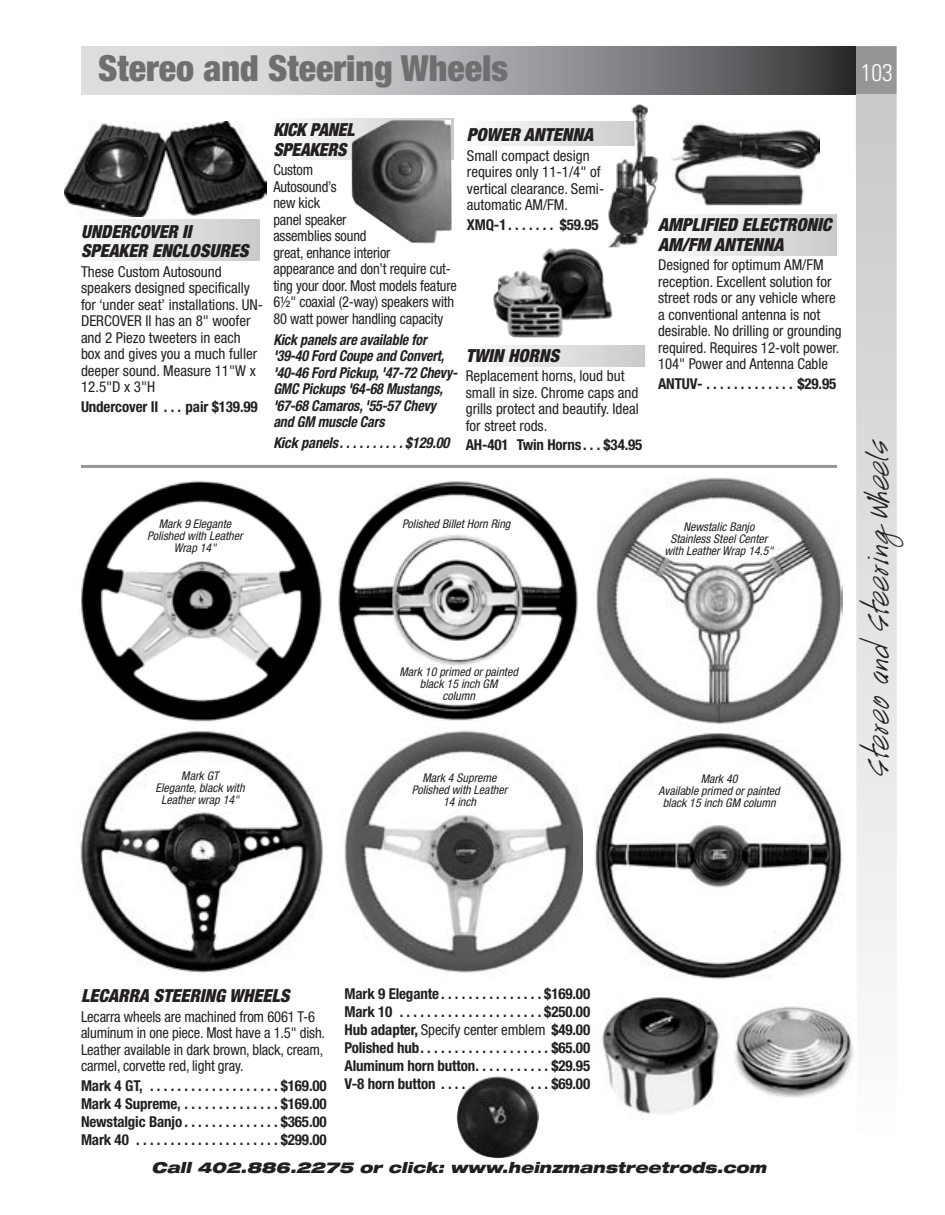
<style>
.page{position:relative;width:945px;height:1215px;background:#fff}
.page>*{position:absolute;margin:0;border:0;box-sizing:border-box;transform-origin:0 0}
.t1{font:900 condensed 36px "Helvetica Neue";color:#6d6f71}
.t2{font:30px "Handwriting";color:#231f20}
.t3{font:300 condensed 24px "Univers";color:#fff}
.t4{font:italic 900 condensed 18px/19.5px "Helvetica Neue";color:#231f20}
.t5{font:italic 900 condensed 18px/19.5px "Helvetica Neue";color:#231f20;scale:.96 1}
.t6{font:condensed 15px/16.5px "Helvetica Neue";color:#231f20}
.t7{font:700 condensed 15px/18px "Helvetica Neue";letter-spacing:-.01em;color:#231f20;text-align:justify}
.t8{font:condensed 15px/16.5px "Helvetica Neue";color:#231f20;scale:.96 1}
.t9{font:italic 700 condensed 15px/16.5px "Helvetica Neue";letter-spacing:-.01em;color:#231f20;scale:.93 1}
.t10{font:italic 900 expanded 15px "Helvetica Neue";color:#231f20}
.t11{font:italic 700 condensed 15px "Helvetica Neue";letter-spacing:-.01em;color:#231f20;scale:.96 1}
.t12{font:italic condensed 12px/12px "Helvetica Neue";color:#231f20;text-align:center}
.s1{font-weight:400}
</style>
<div class="page">
<div style="left:856px;top:46px;width:41px;height:49px;background:#949698"></div>
<svg style="left:81px;top:46px;width:775px;height:48px;background:#a0a1a3"></svg>
<svg style="left:856px;top:94px;width:41px;height:893px;background:#dedfe0"></svg>
<div style="left:466px;top:345px;width:179px;height:22px;background:linear-gradient(to right,#fdfefe,#c8c9cb)"></div>
<img style="left:493px;top:248px;width:120px;height:90px">
<svg style="left:491px;top:122px;width:115px;height:23px"></svg>
<div style="left:654px;top:214px;width:183px;height:41px;background:linear-gradient(to right,#fdfefe,#c8c9cb)"></div>
<div style="left:77px;top:220px;width:183px;height:41px;background:linear-gradient(to right,#fdfefe,#c8c9cb)"></div>
<div style="left:270px;top:119px;width:183px;height:41px;background:#f1f1f2"></div>
<img style="left:606px;top:104px;width:52px;height:144px">
<hr style="left:81px;top:465px;width:756px;height:3px;background:#949698">
<img style="left:65px;top:122px;width:202px;height:94px">
<img style="left:352px;top:119px;width:100px;height:125px">
<img style="left:671px;top:123px;width:149px;height:83px">
<img style="left:596px;top:477px;width:247px;height:248px">
<img style="left:338px;top:481px;width:240px;height:240px">
<img style="left:80px;top:731px;width:243px;height:242px">
<img style="left:81px;top:480px;width:241px;height:242px">
<img style="left:601px;top:997px;width:119px;height:123px">
<img style="left:734px;top:1006px;width:120px;height:91px">
<img style="left:595px;top:733px;width:247px;height:246px">
<img style="left:344px;top:730px;width:239px;height:243px">
<img style="left:457px;top:1076px;width:82px;height:82px">
<h1 class="t1" style="left:98px;top:46px;width:412px">Stereo and Steering Wheels</h1>
<h3 class="t3" style="left:861px;top:58px;width:33px">103</h3>
<p class="t4" style="left:81px;top:221px;width:169px">UNDERCOVER II<br>SPEAKER ENCLOSURES</p>
<p class="t6" style="left:81px;top:263px;width:184px">These Custom Autosound speakers designed specifically for ‘under seat’ installations. UN-<br>DERCOVER II has an 8" woofer and 2 Piezo tweeters in each box and gives you a much fuller deeper sound. Measure 11"W x<br>12.5"D x 3"H</p>
<p class="t7" style="left:81px;top:397px;width:178px">Undercover II . . . pair $139.99</p>
<p class="t5" style="left:273px;top:120px;width:86px">KICK PANEL<br>SPEAKERS</p>
<p class="t8" style="left:273px;top:161px;width:193px">Custom<br>Autosound’s<br>new kick<br>panel speaker<br>assemblies sound<br>great, enhance interior<br>appearance and don’t require cut&shy;ting your door. Most models feature<br>6½" coaxial (2-way) speakers with<br>80 watt power handling capacity</p>
<p class="t9" style="left:273px;top:331px;width:200px">Kick panels are available for '39-40 Ford Coupe and Convert, '40-46 Ford Pickup, '47-72 Chevy-<br>GMC Pickups '64-68 Mustangs, '67-68 Camaros, '55-57 Chevy and GM muscle Cars</p>
<p class="t11" style="left:273px;top:434px;width:72px">Kick panels..........</p>
<p class="t11" style="left:405px;top:434px;width:47px">$129.00</p>
<p class="t4" style="left:467px;top:125px;width:128px">POWER ANTENNA</p>
<p class="t6" style="left:467px;top:147px;width:139px">Small compact design requires only 11-1/4" of vertical clearance. Semi&shy;automatic AM/FM.</p>
<p class="t7" style="left:467px;top:215px;width:133px">XMQ-1 . . . . . . . $59.95</p>
<p class="t4" style="left:658px;top:215px;width:175px">AMPLIFIED ELECTRONIC<br>AM/FM ANTENNA</p>
<p class="t6" style="left:658px;top:256px;width:185px">Designed for optimum AM/FM reception. Excellent solution for street rods or any vehicle where a conventional antenna is not desirable. No drilling or grounding required. Requires 12-volt power.<br>104" Power and Antenna Cable</p>
<p class="t7" style="left:658px;top:374px;width:180px">ANTUV- . . . . . . . . . . . . . $29.95</p>
<p class="t4" style="left:466px;top:346px;width:95px">TWIN HORNS</p>
<p class="t6" style="left:466px;top:368px;width:175px">Replacement horns, loud but small in size. Chrome caps and grills protect and beautify. Ideal for street rods.</p>
<p class="t7" style="left:466px;top:436px;width:178px">AH-401 Twin Horns . . . $34.95</p>
<p class="t12" style="left:147px;top:518px;width:97px">Mark 9 Elegante<br>Polished with Leather<br>Wrap 14"</p>
<p class="t12" style="left:402px;top:518px;width:110px">Polished Billet Horn Ring</p>
<p class="t12" style="left:664px;top:520px;width:110px">Newstalic Banjo<br>Stainless Steel Center with Leather Wrap 14.5"</p>
<p class="t12" style="left:156px;top:770px;width:91px">Mark GT<br>Elegante, black with<br>Leather wrap 14"</p>
<p class="t12" style="left:399px;top:666px;width:120px">Mark 10 primed or painted black 15 inch GM<br>column</p>
<p class="t12" style="left:412px;top:772px;width:97px">Mark 4 Supreme<br>Polished with Leather<br>14 inch</p>
<p class="t12" style="left:659px;top:773px;width:123px">Mark 40<br>Available primed or painted black 15 inch GM column</p>
<h2 class="t2" style="left:861px;top:776px;width:338px;rotate:-90deg">Stereo and Steering Wheels</h2>
<p class="t4" style="left:81px;top:986px;width:210px">LECARRA STEERING WHEELS</p>
<p class="t6" style="left:81px;top:1008px;width:246px">Lecarra wheels are machined from 6061 T-6 aluminum in one piece. Most have a 1.5" dish.<br>Leather available in dark brown, black, cream, carmel, corvette red, light gray.</p>
<p class="t7" style="left:81px;top:1076px;width:247px">Mark 4 GT, . . . . . . . . . . . . . . . . . . $169.00<br>Mark 4 Supreme, . . . . . . . . . . . . . $169.00<br>Newstalgic Banjo . . . . . . . . . . . . . $365.00<br>Mark 40 . . . . . . . . . . . . . . . . . . . . $299.00</p>
<p class="t7" style="left:345px;top:985px;width:247px">Mark 9 Elegante . . . . . . . . . . . . . . $169.00<br>Mark 10 . . . . . . . . . . . . . . . . . . . . $250.00<br>Hub adapter, <span class="s1">Specify center emblem</span> $49.00<br>Polished hub . . . . . . . . . . . . . . . . . . . $65.00<br>Aluminum horn button . . . . . . . . . . . $29.95<br>V-8 horn button . . . . . . . . . . . . . . . . $69.00</p>
<p class="t10" style="left:152px;top:1158px;width:616px">Call 402.886.2275 or click: www.heinzmanstreetrods.com</p>
</div>
